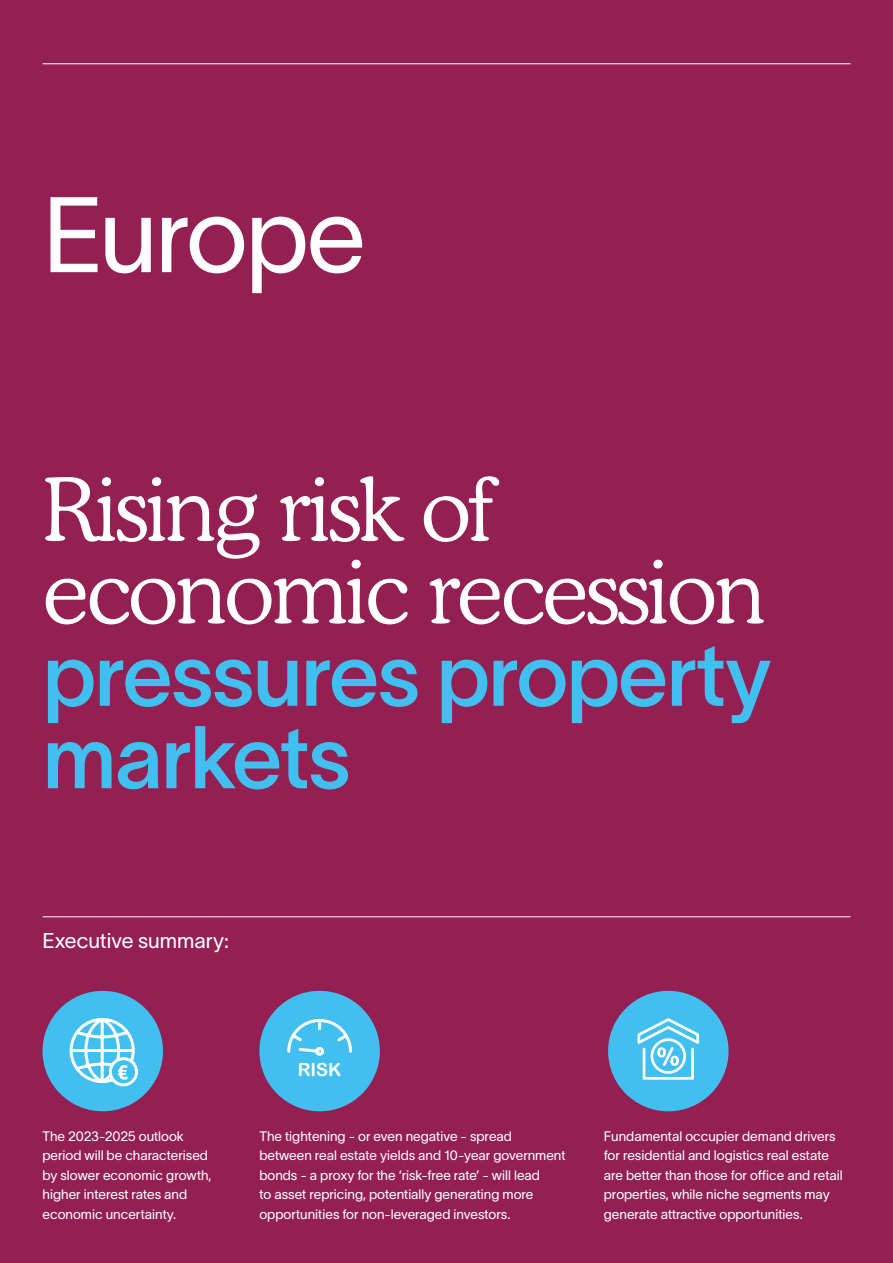
<style>
.page{position:relative;width:893px;height:1263px;background:#931f53}
.page>*{position:absolute;margin:0;border:0;box-sizing:border-box;transform-origin:0 0}
.t1{font:105px "TWK Lausanne 300";letter-spacing:-.02em;color:#fff}
.t2{font:300 87px/82.5px "Cooper BT";letter-spacing:-.025em;color:#fff}
.t3{font:87px/82.5px "TWK Lausanne 500";letter-spacing:-.02em;color:#41c0f0}
.t4{font:21px "TWK Lausanne 300";color:#fff}
.t5{font:18px "Arial Rounded MT Bold";color:#fff}
.t6{font:13.5px/19.5px "TWK Lausanne 300";color:#fff}
</style>
<div class="page">
<hr style="left:43px;top:63px;width:807px;height:1px;background:#fff">
<hr style="left:43px;top:916px;width:807px;height:1px;background:#fff">
<div style="left:43px;top:991px;width:120px;height:120px;background:#41c0f0;border-radius:50%"></div>
<div style="left:608px;top:991px;width:121px;height:120px;background:#41c0f0;border-radius:50%"></div>
<div style="left:259px;top:991px;width:121px;height:120px;background:#41c0f0;border-radius:50%"></div>
<div style="left:315px;top:1047px;width:9px;height:9px;border:3px solid #fff;border-radius:50%"></div>
<svg style="left:287px;top:1019px;width:65px;height:35px"></svg>
<svg style="left:69px;top:1018px;width:69px;height:69px"></svg>
<div style="left:643px;top:1048px;width:51px;height:32px;border:3px solid #fff"></div>
<div style="left:651px;top:1038px;width:35px;height:36px;border:3px solid #fff;border-radius:50%"></div>
<svg style="left:637px;top:1018px;width:63px;height:50px"></svg>
<h1 class="t1" style="left:43px;top:161px;width:325px">Europe</h1>
<h2 class="t2" style="left:43px;top:468px;width:724px">Rising risk of economic recession</h2>
<h2 class="t3" style="left:43px;top:628px;width:730px">pressures property markets</h2>
<h3 class="t4" style="left:43px;top:925px;width:188px">Executive summary:</h3>
<p class="t6" style="left:43px;top:1125px;width:170px">The 2023-2025 outlook period will be characterised by slower economic growth, higher interest rates and economic uncertainty.</p>
<h3 class="t5" style="left:298px;top:1059px;width:45px">RISK</h3>
<p class="t6" style="left:259px;top:1125px;width:308px">The tightening - or even negative - spread between real estate yields and 10-year government bonds - a proxy for the ‘risk-free rate’ - will lead<br>to asset repricing, potentially generating more opportunities for non-leveraged investors.</p>
<p class="t6" style="left:604px;top:1125px;width:240px">Fundamental occupier demand drivers for residential and logistics real estate are better than those for office and retail properties, while niche segments may generate attractive opportunities.</p>
</div>
